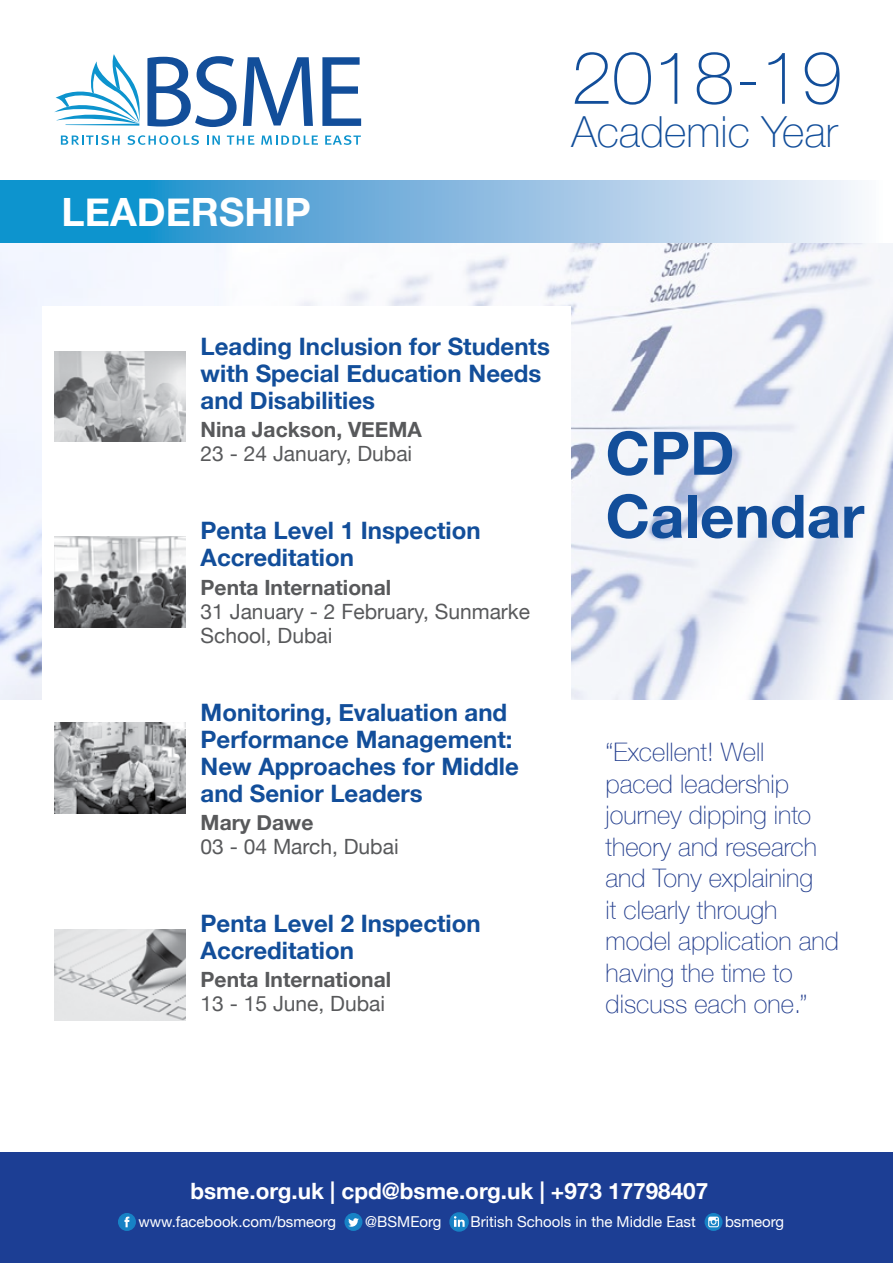
<style>
.page{position:relative;width:893px;height:1263px;background:#fff}
.page>*{position:absolute;margin:0;border:0;box-sizing:border-box;transform-origin:0 0}
.t1{font:100 73.5px "Helvetica Neue";color:#124e9a}
.t2{font:700 60px/63px "Helvetica Neue";color:#124e9a}
.t3{font:100 42.9px "Helvetica Neue";color:#124e9a}
.t4{font:700 39px "Helvetica Neue";color:#fff}
.t5{font:100 25.5px/31.5px "Helvetica Neue";color:#25408f}
.t6{font:700 24px/27px "Helvetica Neue";color:#124e9a}
.t7{font:700 22.5px "Helvetica Neue";color:#fff}
.t8{font:21px/24px "Helvetica Neue";color:#58595b}
.t9{font:700 21px "Helvetica Neue";color:#58595b}
.t10{font:15px "Helvetica Neue";color:#fff}
</style>
<div class="page">
<img style="left:0;top:242px;width:893px;height:457px">
<div style="left:43px;top:306px;width:528px;height:910px;background:#fff"></div>
<svg style="left:54px;top:54px;width:86px;height:72px"></svg>
<svg style="left:61px;top:135px;width:59px;height:10px"></svg>
<svg style="left:127px;top:135px;width:72px;height:10px"></svg>
<svg style="left:207px;top:136px;width:13px;height:9px"></svg>
<svg style="left:227px;top:136px;width:27px;height:9px"></svg>
<svg style="left:261px;top:136px;width:57px;height:9px"></svg>
<svg style="left:325px;top:135px;width:36px;height:10px"></svg>
<svg style="left:147px;top:56px;width:90px;height:71px"></svg>
<svg style="left:243px;top:57px;width:70px;height:69px"></svg>
<svg style="left:322px;top:57px;width:39px;height:69px"></svg>
<img style="left:54px;top:351px;width:132px;height:91px">
<img style="left:54px;top:537px;width:132px;height:91px">
<img style="left:54px;top:722px;width:132px;height:91px">
<img style="left:54px;top:929px;width:132px;height:91px">
<div style="left:0;top:1152px;width:893px;height:111px;background:#1c3e94"></div>
<div style="left:118px;top:1213px;width:18px;height:18px;background:#1782c5;border-radius:50%"></div>
<svg style="left:124px;top:1216px;width:5px;height:11px"></svg>
<div style="left:344px;top:1213px;width:18px;height:18px;background:#1782c5;border-radius:50%"></div>
<svg style="left:348px;top:1218px;width:11px;height:9px"></svg>
<div style="left:450px;top:1213px;width:18px;height:18px;background:#1782c5;border-radius:50%"></div>
<div style="left:449px;top:1212px;width:20px;height:20px;border:2px solid #1782c5;border-radius:50%"></div>
<svg style="left:454px;top:1216px;width:11px;height:11px"></svg>
<svg style="left:705px;top:1213px;width:18px;height:18px"></svg>
<svg style="left:708px;top:1216px;width:11px;height:11px"></svg>
<svg style="left:0;top:181px;width:858px;height:61px;background:#78b8df"></svg>
<h3 class="t4" style="left:62px;top:181px;width:251px">LEADERSHIP</h3>
<h1 class="t1" style="left:571px;top:22px;width:272px">2018-19</h1>
<h3 class="t3" style="left:571px;top:99px;width:268px">Academic Year</h3>
<p class="t6" style="left:201px;top:334px;width:351px">Leading Inclusion for Students with Special Education Needs and Disabilities</p>
<p class="t9" style="left:201px;top:413px;width:223px">Nina Jackson, VEEMA</p>
<p class="t8" style="left:201px;top:443px;width:213px">23 - 24 January, Dubai</p>
<p class="t6" style="left:201px;top:518px;width:282px">Penta Level 1 Inspection<br>Accreditation</p>
<p class="t9" style="left:201px;top:571px;width:192px">Penta International</p>
<p class="t8" style="left:201px;top:600px;width:331px">31 January - 2 February, Sunmarke<br>School, Dubai</p>
<p class="t6" style="left:201px;top:699px;width:320px">Monitoring, Evaluation and<br>Performance Management:<br>New Approaches for Middle and Senior Leaders</p>
<p class="t9" style="left:201px;top:806px;width:114px">Mary Dawe</p>
<p class="t8" style="left:201px;top:836px;width:200px">03 - 04 March, Dubai</p>
<p class="t6" style="left:201px;top:910px;width:282px">Penta Level 2 Inspection<br>Accreditation</p>
<p class="t9" style="left:201px;top:963px;width:192px">Penta International</p>
<p class="t8" style="left:201px;top:993px;width:186px">13 - 15 June, Dubai</p>
<h2 class="t2" style="left:606px;top:423px;width:260px">CPD<br>Calendar</h2>
<p class="t5" style="left:606px;top:735px;width:235px">“Excellent! Well<br>paced leadership journey dipping into theory and research and Tony explaining<br>it clearly through model application and having the time to discuss each one.”</p>
<p class="t7" style="left:190px;top:1173px;width:519px">bsme.org.uk | cpd@bsme.org.uk | +973 17798407</p>
<p class="t10" style="left:138px;top:1210px;width:199px">www.facebook.com/bsmeorg</p>
<p class="t10" style="left:365px;top:1210px;width:78px">@BSMEorg</p>
<p class="t10" style="left:470px;top:1210px;width:227px">British Schools in the Middle East</p>
<p class="t10" style="left:725px;top:1210px;width:61px">bsmeorg</p>
</div>
